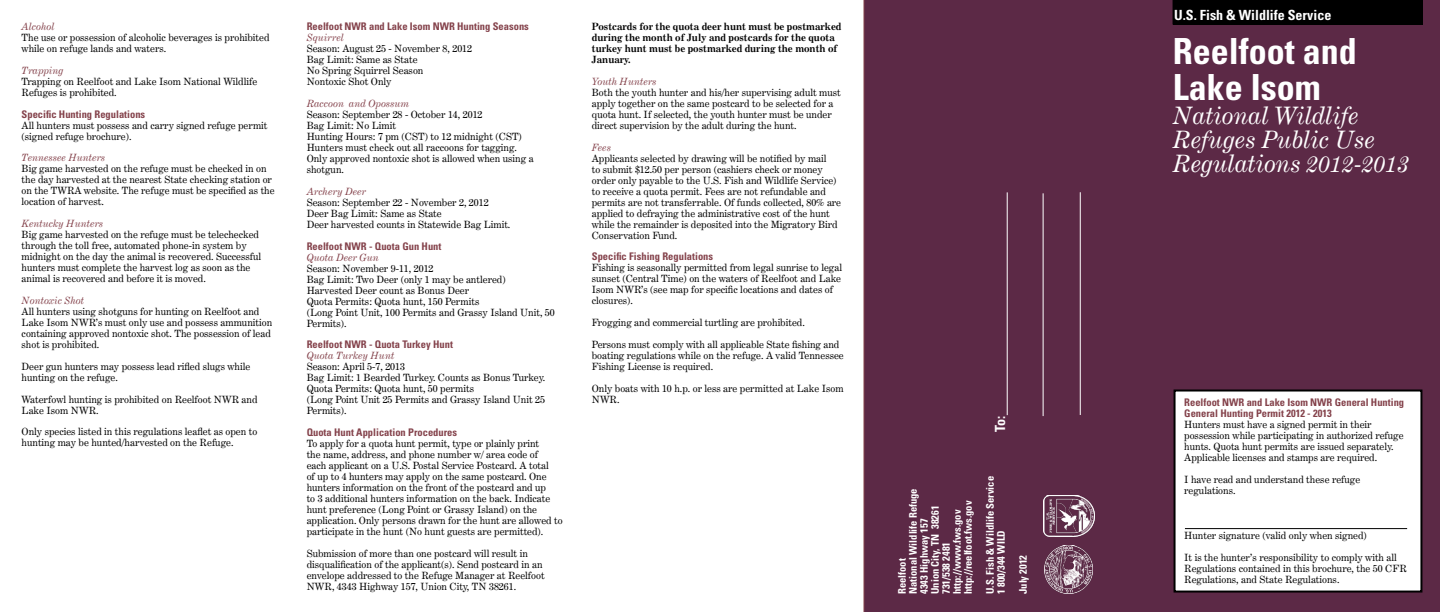
<style>
.page{position:relative;width:1440px;height:612px;background:#fff}
.page>*{position:absolute;margin:0;border:0;box-sizing:border-box;transform-origin:0 0}
.t1{font:700 condensed 36px/36px "Univers";color:#fff}
.t2{font:italic 24px/24px "Century Expanded BT";color:#fff}
.t3{font:700 condensed 14px "Univers";color:#fff}
.t4{font:700 condensed 10.5px/11px "Univers";color:#84424b}
.t5{font:700 condensed 10.5px/11px "Univers";color:#fff}
.t6{font:10px/11px "Century Expanded BT";color:#000}
.t7{font:italic 10px "Century Expanded BT";color:#84424b}
.t8{font:700 10px/11px "Century Expanded BT";color:#000}
</style>
<div class="page">
<div style="left:864px;top:0;width:576px;height:612px;background:#5c2946"></div>
<div style="left:1175px;top:391px;width:246px;height:201px;background:#fff"></div>
<div style="left:1174px;top:390px;width:248px;height:203px;border:2px solid #000"></div>
<div style="left:1173px;top:0;width:250px;height:25px;background:#000"></div>
<hr style="left:1185px;top:528px;width:222px;height:1px;background:#000">
<img style="left:1044px;top:496px;width:51px;height:41px">
<img style="left:1044px;top:546px;width:48px;height:48px">
<hr style="left:1007px;top:192px;width:1px;height:223px;background:#fff">
<hr style="left:1080px;top:192px;width:1px;height:223px;background:#fff">
<hr style="left:1043px;top:193px;width:1px;height:223px;background:#fff">
<p class="t7" style="left:22px;top:20px;width:34px">Alcohol</p>
<p class="t6" style="left:22px;top:32px;width:249px">The use or possession of alcoholic beverages is prohibited while on refuge lands and waters.</p>
<p class="t7" style="left:22px;top:64px;width:43px">Trapping</p>
<p class="t6" style="left:22px;top:76px;width:237px">Trapping on Reelfoot and Lake Isom National Wildlife<br>Refuges is prohibited.</p>
<p class="t4" style="left:22px;top:108px;width:125px">Specific Hunting Regulations</p>
<p class="t6" style="left:22px;top:119px;width:247px">All hunters must possess and carry signed refuge permit (signed refuge brochure).</p>
<p class="t7" style="left:22px;top:152px;width:85px">Tennessee Hunters</p>
<p class="t6" style="left:22px;top:163px;width:255px">Big game harvested on the refuge must be checked in on the day harvested at the nearest State checking station or on the TWRA website. The refuge must be specified as the location of harvest.</p>
<p class="t7" style="left:22px;top:217px;width:83px">Kentucky Hunters</p>
<p class="t6" style="left:22px;top:229px;width:241px">Big game harvested on the refuge must be telechecked through the toll free, automated phone-in system by midnight on the day the animal is recovered. Successful hunters must complete the harvest log as soon as the animal is recovered and before it is moved.</p>
<p class="t7" style="left:22px;top:294px;width:64px">Nontoxic Shot</p>
<p class="t6" style="left:22px;top:306px;width:252px">All hunters using shotguns for hunting on Reelfoot and Lake Isom NWR’s must only use and possess ammunition containing approved nontoxic shot. The possession of lead shot is prohibited.</p>
<p class="t6" style="left:22px;top:361px;width:230px">Deer gun hunters may possess lead rifled slugs while hunting on the refuge.</p>
<p class="t6" style="left:22px;top:393px;width:237px">Waterfowl hunting is prohibited on Reelfoot NWR and<br>Lake Isom NWR.</p>
<p class="t6" style="left:22px;top:426px;width:237px">Only species listed in this regulations leaflet as open to hunting may be hunted/harvested on the Refuge.</p>
<p class="t4" style="left:307px;top:21px;width:224px">Reelfoot NWR and Lake Isom NWR Hunting Seasons</p>
<p class="t7" style="left:307px;top:32px;width:39px">Squirrel</p>
<p class="t6" style="left:307px;top:43px;width:167px">Season: August 25 - November 8, 2012<br>Bag Limit: Same as State<br>No Spring Squirrel Season<br>Nontoxic Shot Only</p>
<p class="t7" style="left:307px;top:97px;width:104px">Raccoon and Opossum</p>
<p class="t6" style="left:307px;top:109px;width:228px">Season: September 28 - October 14, 2012<br>Bag Limit: No Limit<br>Hunting Hours: 7 pm (CST) to 12 midnight (CST)<br>Hunters must check out all raccoons for tagging.<br>Only approved nontoxic shot is allowed when using a shotgun.</p>
<p class="t7" style="left:307px;top:185px;width:61px">Archery Deer</p>
<p class="t6" style="left:307px;top:197px;width:205px">Season: September 22 - November 2, 2012<br>Deer Bag Limit: Same as State<br>Deer harvested counts in Statewide Bag Limit.</p>
<p class="t4" style="left:307px;top:240px;width:136px">Reelfoot NWR - Quota Gun Hunt</p>
<p class="t7" style="left:307px;top:251px;width:74px">Quota Deer Gun</p>
<p class="t6" style="left:307px;top:262px;width:250px">Season: November 9-11, 2012<br>Bag Limit: Two Deer (only 1 may be antlered)<br>Harvested Deer count as Bonus Deer<br>Quota Permits: Quota hunt, 150 Permits<br>(Long Point Unit, 100 Permits and Grassy Island Unit, 50<br>Permits).</p>
<p class="t4" style="left:307px;top:339px;width:148px">Reelfoot NWR - Quota Turkey Hunt</p>
<p class="t7" style="left:307px;top:350px;width:89px">Quota Turkey Hunt</p>
<p class="t6" style="left:307px;top:361px;width:240px">Season: April 5-7, 2013<br>Bag Limit: 1 Bearded Turkey. Counts as Bonus Turkey.<br>Quota Permits: Quota hunt, 50 permits<br>(Long Point Unit 25 Permits and Grassy Island Unit 25<br>Permits).</p>
<p class="t4" style="left:307px;top:427px;width:152px">Quota Hunt Application Procedures</p>
<p class="t6" style="left:307px;top:438px;width:257px">To apply for a quota hunt permit, type or plainly print<br>the name, address, and phone number w/ area code of<br>each applicant on a U.S. Postal Service Postcard. A total<br>of up to 4 hunters may apply on the same postcard. One hunters information on the front of the postcard and up<br>to 3 additional hunters information on the back. Indicate hunt preference (Long Point or Grassy Island) on the application. Only persons drawn for the hunt are allowed to participate in the hunt (No hunt guests are permitted).</p>
<p class="t6" style="left:307px;top:548px;width:239px">Submission of more than one postcard will result in disqualification of the applicant(s). Send postcard in an envelope addressed to the Refuge Manager at Reelfoot NWR, 4343 Highway 157, Union City, TN 38261.</p>
<p class="t8" style="left:592px;top:21px;width:251px">Postcards for the quota deer hunt must be postmarked during the month of July and postcards for the quota turkey hunt must be postmarked during the month of January.</p>
<p class="t7" style="left:592px;top:75px;width:66px">Youth Hunters</p>
<p class="t6" style="left:592px;top:87px;width:251px">Both the youth hunter and his/her supervising adult must apply together on the same postcard to be selected for a quota hunt. If selected, the youth hunter must be under direct supervision by the adult during the hunt.</p>
<p class="t7" style="left:592px;top:141px;width:21px">Fees</p>
<p class="t6" style="left:592px;top:152px;width:251px">Applicants selected by drawing will be notified by mail<br>to submit $12.50 per person (cashiers check or money order only payable to the U.S. Fish and Wildlife Service) to receive a quota permit. Fees are not refundable and permits are not transferrable. Of funds collected, 80% are applied to defraying the administrative cost of the hunt while the remainder is deposited into the Migratory Bird Conservation Fund.</p>
<p class="t4" style="left:592px;top:251px;width:123px">Specific Fishing Regulations</p>
<p class="t6" style="left:592px;top:262px;width:252px">Fishing is seasonally permitted from legal sunrise to legal sunset (Central Time) on the waters of Reelfoot and Lake Isom NWR’s (see map for specific locations and dates of closures).</p>
<p class="t6" style="left:592px;top:312px;width:249px;line-height:21.8px">Frogging and commercial turtling are prohibited.<br>Persons must comply with all applicable State fishing and</p>
<p class="t6" style="left:592px;top:350px;width:253px">boating regulations while on the refuge. A valid Tennessee<br>Fishing License is required.</p>
<p class="t6" style="left:592px;top:383px;width:253px">Only boats with 10 h.p. or less are permitted at Lake Isom<br>NWR.</p>
<h3 class="t3" style="left:992px;top:432px;width:18px;rotate:-90deg">To:</h3>
<p class="t5" style="left:897px;top:594px;width:107px;rotate:-90deg">Reelfoot<br>National Wildlife Refuge<br>4343 Highway 157<br>Union City, TN 38261<br>731/538 2481 http://www.fws.gov http://reelfoot.fws.gov</p>
<p class="t5" style="left:985px;top:594px;width:119px;rotate:-90deg">U.S. Fish &amp; Wildlife Service<br>1 800/344 WILD</p>
<p class="t5" style="left:1018px;top:594px;width:41px;rotate:-90deg">July 2012</p>
<h3 class="t3" style="left:1174px;top:7px;width:159px">U.S. Fish &amp; Wildlife Service</h3>
<h1 class="t1" style="left:1173px;top:33px;width:186px">Reelfoot and<br>Lake Isom</h1>
<h2 class="t2" style="left:1173px;top:103px;width:238px">National Wildlife<br>Refuges Public Use<br>Regulations 2012-2013</h2>
<p class="t4" style="left:1184px;top:397px;width:221px">Reelfoot NWR and Lake Isom NWR General Hunting<br>General Hunting Permit 2012 - 2013</p>
<p class="t6" style="left:1184px;top:419px;width:221px">Hunters must have a signed permit in their possession while participating in authorized refuge hunts. Quota hunt permits are issued separately.<br>Applicable licenses and stamps are required.</p>
<p class="t6" style="left:1184px;top:474px;width:178px">I have read and understand these refuge regulations.</p>
<p class="t6" style="left:1184px;top:524px;width:214px;line-height:21.8px">Hunter signature (valid only when signed)<br>It is the hunter’s responsibility to comply with all</p>
<p class="t6" style="left:1184px;top:562px;width:224px">Regulations contained in this brochure, the 50 CFR<br>Regulations, and State Regulations.</p>
</div>
